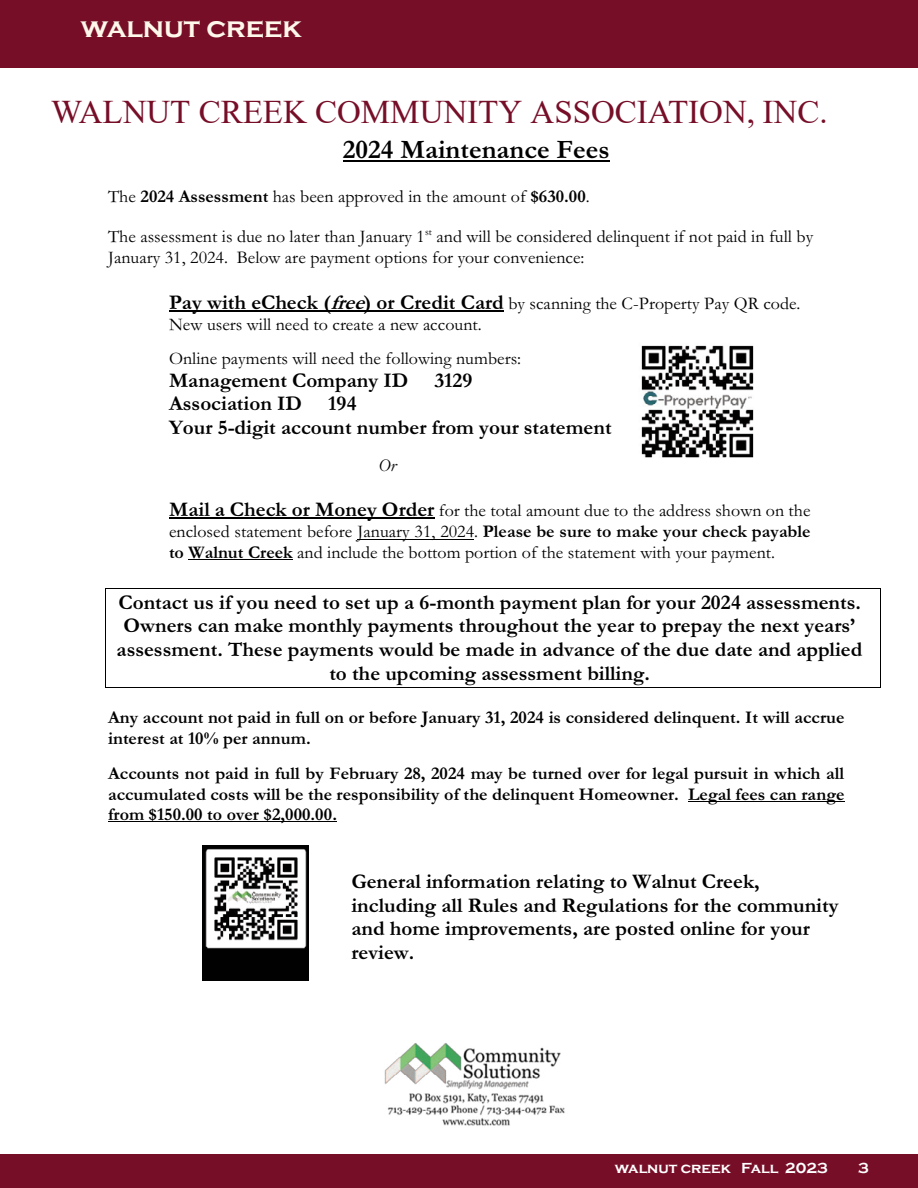
<style>
.page{position:relative;width:918px;height:1188px;background:#fff}
.page>*{position:absolute;margin:0;border:0;box-sizing:border-box;transform-origin:0 0}
.t1{font:33px "Times New Roman";color:#770e28}
.t2{font:700 28.5px "Copperplate Gothic";color:#fef8eb}
.t3{font:700 27px "Garamond";color:#000}
.t4{font:700 21.15px/23.7px "Garamond";color:#000}
.t5{font:18px/20.9px "Garamond";color:#000}
.t6{font:700 18px/20.2px "Garamond";color:#000}
.t7{font:italic 18px "Garamond";color:#000}
.t8{font:700 15px "Copperplate Gothic";color:#fff}
.s1{font-weight:700}
.s2{font-weight:700;font-size:21.15px}
.s3{font-weight:700;font-style:italic;font-size:21.15px}
</style>
<div class="page">
<div style="left:0;top:1154px;width:918px;height:34px;background:#770e28"></div>
<div style="left:0;top:0;width:918px;height:68px;background:#770e28"></div>
<hr style="left:343px;top:160px;width:267px;height:2px;background:#000">
<hr style="left:169px;top:311px;width:335px;height:1px;background:#000">
<hr style="left:169px;top:518px;width:266px;height:1px;background:#000">
<hr style="left:357px;top:539px;width:117px;height:1px;background:#000">
<hr style="left:188px;top:559px;width:105px;height:1px;background:#000">
<hr style="left:105px;top:589px;width:775px;height:1px;background:#000">
<hr style="left:105px;top:687px;width:775px;height:1px;background:#000">
<svg style="left:105px;top:590px;width:1px;height:97px"></svg>
<svg style="left:880px;top:589px;width:1px;height:99px"></svg>
<hr style="left:688px;top:801px;width:157px;height:1px;background:#000">
<hr style="left:108px;top:821px;width:229px;height:1px;background:#000">
<img style="left:641px;top:345px;width:113px;height:113px">
<img style="left:203px;top:846px;width:105px;height:134px">
<img style="left:384px;top:1043px;width:181px;height:83px">
<p class="t2" style="left:81px;top:12px;width:223px">walnut creek</p>
<p class="t1" style="left:51px;top:93px;width:778px">WALNUT CREEK COMMUNITY ASSOCIATION, INC.</p>
<p class="t3" style="left:343px;top:139px;width:268px">2024 Maintenance Fees</p>
<p class="t5" style="left:108px;top:188px;width:483px">The <span class="s1">2024 Assessment</span> has been approved in the amount of <span class="s1">$630.00</span>.</p>
<p class="t5" style="left:108px;top:228px;width:707px;line-height:20.4px">The assessment is due no later than January 1<sup>st</sup> and will be considered delinquent if not paid in full by<br>January 31, 2024. Below are payment options for your convenience:</p>
<p class="t5" style="left:169px;top:295px;width:633px;line-height:21.3px"><span class="s2">Pay with eCheck (</span><span class="s3">free</span><span class="s2">) or Credit Card</span> by scanning the C-Property Pay QR code.<br>New users will need to create a new account.</p>
<p class="t5" style="left:169px;top:350px;width:354px">Online payments will need the following numbers:</p>
<p class="t4" style="left:169px;top:370px;width:444px">Management Company ID 3129<br>Association ID 194<br>Your 5-digit account number from your statement</p>
<p class="t7" style="left:378px;top:455px;width:19px">Or</p>
<p class="t5" style="left:169px;top:502px;width:643px;text-align:justify"><span class="s2">Mail a Check or Money Order</span> for the total amount due to the address shown on the enclosed statement before January 31, 2024. <span class="s1">Please be sure to make your check payable to Walnut Creek</span> and include the bottom portion of the statement with your payment.</p>
<p class="t4" style="left:117px;top:592px;width:747px;text-align:center">Contact us if you need to set up a 6-month payment plan for your 2024 assessments.<br>Owners can make monthly payments throughout the year to prepay the next years’ assessment. These payments would be made in advance of the due date and applied to the upcoming assessment billing.</p>
<p class="t6" style="left:108px;top:709px;width:738px">Any account not paid in full on or before January 31, 2024 is considered delinquent. It will accrue interest at 10% per annum.</p>
<p class="t6" style="left:108px;top:765px;width:738px;text-align:justify">Accounts not paid in full by February 28, 2024 may be turned over for legal pursuit in which all accumulated costs will be the responsibility of the delinquent Homeowner. Legal fees can range from $150.00 to over $2,000.00.</p>
<p class="t4" style="left:351px;top:871px;width:489px">General information relating to Walnut Creek, including all Rules and Regulations for the community and home improvements, are posted online for your review.</p>
<p class="t8" style="left:615px;top:1160px;width:215px">walnut creek Fall 2023</p>
<p class="t8" style="left:858px;top:1160px;width:12px">3</p>
</div>
